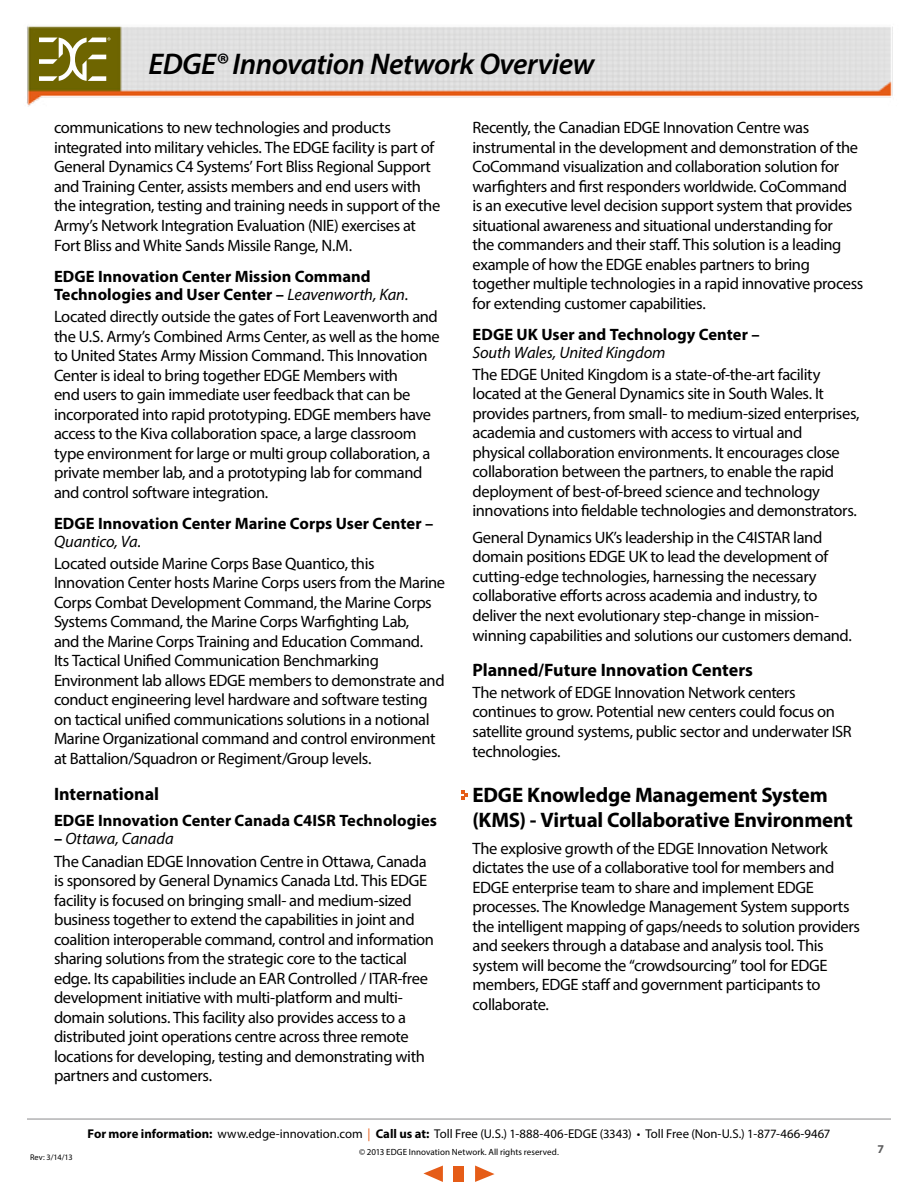
<style>
.page{position:relative;width:918px;height:1188px;background:#fff}
.page>*{position:absolute;margin:0;border:0;box-sizing:border-box;transform-origin:0 0}
.t1{font:italic 600 30px "Myriad Pro";letter-spacing:-.015em;color:#000}
.t2{font:700 21px/25.2px "Myriad Pro";letter-spacing:-.01em;color:#000}
.t3{font:700 18px "Myriad Pro";color:#000}
.t4{font:16.5px/19.5px "Myriad Pro";letter-spacing:-.025em;color:#000}
.t5{font:700 16.5px/18px "Myriad Pro";color:#000}
.t6{font:italic 16.5px "Myriad Pro";letter-spacing:-.005em;color:#000}
.t7{font:12.75px "Myriad Pro";color:#000}
.t8{font:700 12px "Myriad Pro";color:#5e5e5f}
.t9{font:9px "Myriad Pro";letter-spacing:.005em;color:#000}
.t10{font:8.25px "Myriad Pro";letter-spacing:-.01em;color:#000}
.s1{font-weight:400;font-style:italic}
.s2{font-weight:700}
.s3{font-style:italic}
.s4{color:#e55c17}
</style>
<div class="page">
<img style="left:27px;top:26px;width:866px;height:81px">
<svg style="left:39px;top:37px;width:71px;height:44px"></svg>
<hr style="left:27px;top:1119px;width:864px;height:1px;background:#919192">
<svg style="left:423px;top:1166px;width:20px;height:16px"></svg>
<svg style="left:475px;top:1166px;width:20px;height:16px"></svg>
<div style="left:453px;top:1166px;width:11px;height:16px;background:#e55c17"></div>
<svg style="left:462px;top:791px;width:6px;height:9px"></svg>
<h1 class="t1" style="left:148px;top:45px;width:447px">EDGE® Innovation Network Overview</h1>
<p class="t4" style="left:54px;top:117px;width:388px">communications to new technologies and products integrated into military vehicles. The EDGE facility is part of General Dynamics C4 Systems’ Fort Bliss Regional Support and Training Center, assists members and end users with the integration, testing and training needs in support of the Army’s Network Integration Evaluation (NIE) exercises at Fort Bliss and White Sands Missile Range, N.M.</p>
<p class="t5" style="left:54px;top:267px;width:356px">EDGE Innovation Center Mission Command<br>Technologies and User Center – <span class="s1">Leavenworth, Kan.</span></p>
<p class="t4" style="left:54px;top:306px;width:387px">Located directly outside the gates of Fort Leavenworth and the U.S. Army’s Combined Arms Center, as well as the home to United States Army Mission Command. This Innovation Center is ideal to bring together EDGE Members with<br>end users to gain immediate user feedback that can be incorporated into rapid prototyping. EDGE members have access to the Kiva collaboration space, a large classroom type environment for large or multi group collaboration, a private member lab, and a prototyping lab for command and control software integration.</p>
<p class="t5" style="left:54px;top:514px;width:381px">EDGE Innovation Center Marine Corps User Center –</p>
<p class="t6" style="left:54px;top:531px;width:89px">Quantico, Va.</p>
<p class="t4" style="left:54px;top:553px;width:393px">Located outside Marine Corps Base Quantico, this Innovation Center hosts Marine Corps users from the Marine Corps Combat Development Command, the Marine Corps Systems Command, the Marine Corps Warfighting Lab,<br>and the Marine Corps Training and Education Command.<br>Its Tactical Unified Communication Benchmarking Environment lab allows EDGE members to demonstrate and conduct engineering level hardware and software testing on tactical unified communications solutions in a notional Marine Organizational command and control environment at Battalion/Squadron or Regiment/Group levels.</p>
<p class="t3" style="left:54px;top:782px;width:107px">International</p>
<p class="t5" style="left:54px;top:811px;width:384px">EDGE Innovation Center Canada C4ISR Technologies</p>
<p class="t4" style="left:54px;top:827px;width:374px;line-height:22.4px"><span class="s2">–</span> <span class="s3">Ottawa, Canada<br></span>The Canadian EDGE Innovation Centre in Ottawa, Canada</p>
<p class="t4" style="left:54px;top:871px;width:382px">is sponsored by General Dynamics Canada Ltd. This EDGE facility is focused on bringing small- and medium-sized business together to extend the capabilities in joint and coalition interoperable command, control and information sharing solutions from the strategic core to the tactical edge. Its capabilities include an EAR Controlled / ITAR-free development initiative with multi-platform and multi&shy;domain solutions. This facility also provides access to a distributed joint operations centre across three remote locations for developing, testing and demonstrating with partners and customers.</p>
<p class="t4" style="left:473px;top:118px;width:392px">Recently, the Canadian EDGE Innovation Centre was instrumental in the development and demonstration of the CoCommand visualization and collaboration solution for warfighters and first responders worldwide. CoCommand<br>is an executive level decision support system that provides situational awareness and situational understanding for<br>the commanders and their staff. This solution is a leading example of how the EDGE enables partners to bring together multiple technologies in a rapid innovative process for extending customer capabilities.</p>
<p class="t5" style="left:473px;top:325px;width:289px">EDGE UK User and Technology Center –</p>
<p class="t6" style="left:473px;top:342px;width:195px">South Wales, United Kingdom</p>
<p class="t4" style="left:473px;top:364px;width:389px">The EDGE United Kingdom is a state-of-the-art facility located at the General Dynamics site in South Wales. It provides partners, from small- to medium-sized enterprises, academia and customers with access to virtual and<br>physical collaboration environments. It encourages close collaboration between the partners, to enable the rapid deployment of best-of-breed science and technology innovations into fieldable technologies and demonstrators.</p>
<p class="t4" style="left:473px;top:527px;width:381px">General Dynamics UK’s leadership in the C4ISTAR land domain positions EDGE UK to lead the development of cutting-edge technologies, harnessing the necessary collaborative efforts across academia and industry, to deliver the next evolutionary step-change in mission&shy;winning capabilities and solutions our customers demand.</p>
<p class="t3" style="left:472px;top:658px;width:282px">Planned/Future Innovation Centers</p>
<p class="t4" style="left:472px;top:682px;width:381px">The network of EDGE Innovation Network centers continues to grow. Potential new centers could focus on satellite ground systems, public sector and underwater ISR technologies.</p>
<p class="t2" style="left:472px;top:782px;width:382px">EDGE Knowledge Management System (KMS) - Virtual Collaborative Environment</p>
<p class="t4" style="left:472px;top:838px;width:389px">The explosive growth of the EDGE Innovation Network dictates the use of a collaborative tool for members and EDGE enterprise team to share and implement EDGE processes. The Knowledge Management System supports the intelligent mapping of gaps/needs to solution providers and seekers through a database and analysis tool. This system will become the “crowdsourcing” tool for EDGE members, EDGE staff and government participants to collaborate.</p>
<p class="t10" style="left:30px;top:1152px;width:44px">Rev: 3/14/13</p>
<p class="t7" style="left:87px;top:1126px;width:744px"><span class="s2">For more information:</span> www.edge-innovation.com <span class="s4">|</span> <span class="s2">Call us at:</span> Toll Free (U.S.) 1-888-406-EDGE (3343) • Toll Free (Non-U.S.) 1-877-466-9467</p>
<p class="t9" style="left:359px;top:1146px;width:201px">© 2013 EDGE Innovation Network. All rights reserved.</p>
<p class="t8" style="left:878px;top:1141px;width:8px">7</p>
</div>
